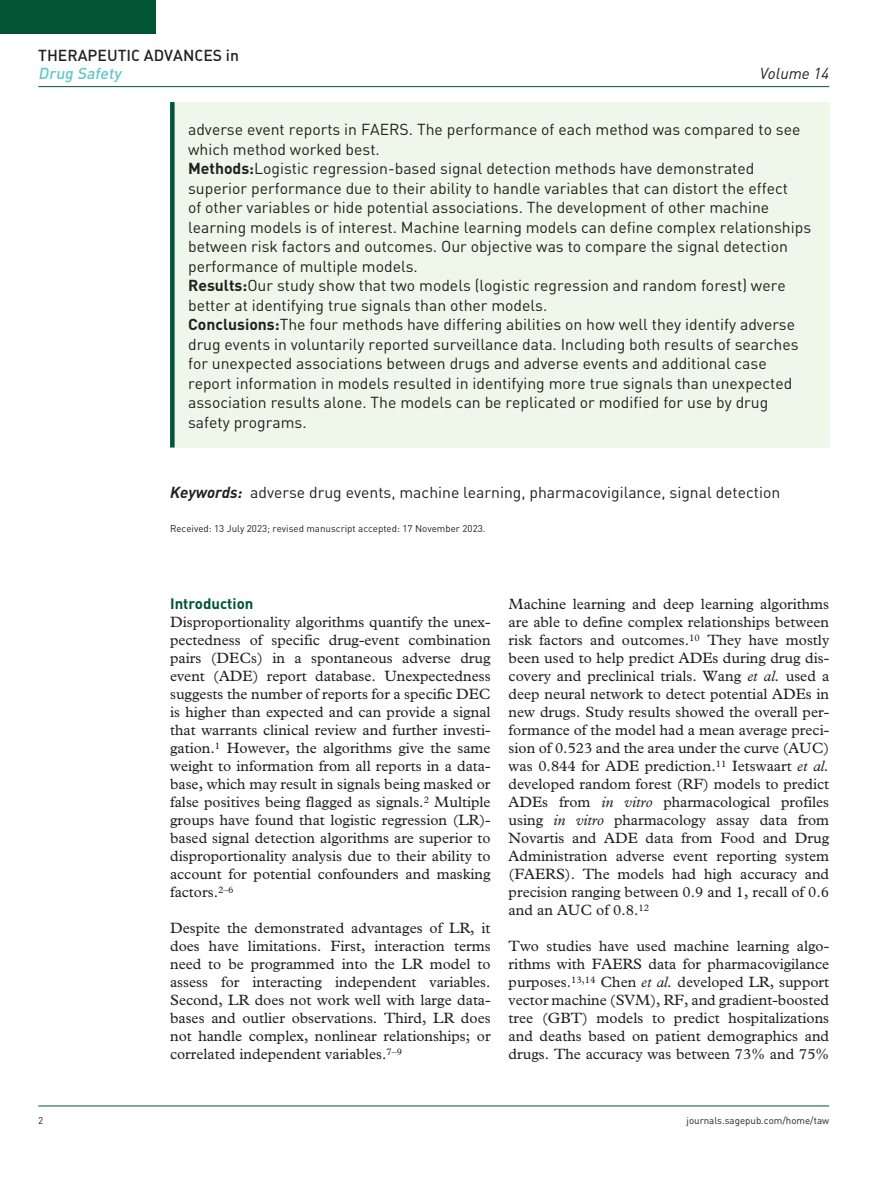
<style>
.page{position:relative;width:893px;height:1191px;background:#fff}
.page>*{position:absolute;margin:0;border:0;box-sizing:border-box;transform-origin:0 0}
.t1{font:15.75px/19.5px "DIN";color:#231f20}
.t2{font:15.75px "DIN Medium Alternate";color:#231f20}
.t3{font:italic 15.75px "DIN Medium Alternate";color:#60c7cc}
.t4{font:italic 15.75px "DIN";color:#231f20}
.t5{font:15px/18px "Plantin Std";color:#231f20;text-align:justify}
.t6{font:700 15px "DIN";color:#015436}
.t7{font:9.75px "DIN";color:#231f20}
.s1{font-weight:700}
.s2{font-weight:700;font-style:italic}
.s3{font-style:italic}
</style>
<div class="page">
<hr style="left:38px;top:1105px;width:791px;height:1px;background:#015436">
<div style="left:0;top:0;width:155px;height:34px;background:#015436"></div>
<hr style="left:38px;top:86px;width:791px;height:1px;background:#015436">
<div style="left:170px;top:102px;width:659px;height:345px;background:#eff7ea"></div>
<div style="left:170px;top:102px;width:5px;height:345px;background:#015436"></div>
<p class="t2" style="left:38px;top:45px;width:202px">THERAPEUTIC ADVANCES IN</p>
<p class="t3" style="left:38px;top:63px;width:84px">Drug Safety</p>
<p class="t4" style="left:760px;top:63px;width:71px">Volume 14</p>
<p class="t1" style="left:188px;top:119px;width:625px">adverse event reports in FAERS. The performance of each method was compared to see which method worked best.<br><span class="s1">Methods:</span>Logistic regression-based signal detection methods have demonstrated superior performance due to their ability to handle variables that can distort the effect<br>of other variables or hide potential associations. The development of other machine learning models is of interest. Machine learning models can define complex relationships between risk factors and outcomes. Our objective was to compare the signal detection performance of multiple models.<br><span class="s1">Results:</span>Our study show that two models (logistic regression and random forest) were better at identifying true signals than other models.<br><span class="s1">Conclusions:</span>The four methods have differing abilities on how well they identify adverse drug events in voluntarily reported surveillance data. Including both results of searches for unexpected associations between drugs and adverse events and additional case report information in models resulted in identifying more true signals than unexpected association results alone. The models can be replicated or modified for use by drug safety programs.</p>
<p class="t1" style="left:170px;top:482px;width:612px"><span class="s2">Keywords:</span> adverse drug events, machine learning, pharmacovigilance, signal detection</p>
<p class="t7" style="left:170px;top:522px;width:317px">Received: 13 July 2023; revised manuscript accepted: 17 November 2023.</p>
<p class="t6" style="left:170px;top:594px;width:85px">Introduction</p>
<p class="t5" style="left:170px;top:613px;width:322px">Disproportionality algorithms quantify the unex&shy;pectedness of specific drug-event combination pairs (DECs) in a spontaneous adverse drug event (ADE) report database. Unexpectedness suggests the number of reports for a specific DEC is higher than expected and can provide a signal that warrants clinical review and further investi&shy;gation.<sup>1</sup> However, the algorithms give the same weight to information from all reports in a data&shy;base, which may result in signals being masked or false positives being flagged as signals.<sup>2</sup> Multiple groups have found that logistic regression (LR)- based signal detection algorithms are superior to disproportionality analysis due to their ability to account for potential confounders and masking factors.<sup>2–6</sup></p>
<p class="t5" style="left:170px;top:919px;width:322px">Despite the demonstrated advantages of LR, it does have limitations. First, interaction terms need to be programmed into the LR model to assess for interacting independent variables.<br>Second, LR does not work well with large data&shy;bases and outlier observations. Third, LR does not handle complex, nonlinear relationships; or correlated independent variables.<sup>7–9</sup></p>
<p class="t5" style="left:509px;top:595px;width:322px">Machine learning and deep learning algorithms are able to define complex relationships between risk factors and outcomes.<sup>10</sup> They have mostly been used to help predict ADEs during drug dis&shy;covery and preclinical trials. Wang <span class="s3">et al.</span> used a deep neural network to detect potential ADEs in new drugs. Study results showed the overall per&shy;formance of the model had a mean average preci&shy;sion of 0.523 and the area under the curve (AUC) was 0.844 for ADE prediction.<sup>11</sup> Ietswaart <span class="s3">et al. </span>developed random forest (RF) models to predict ADEs from <span class="s3">in vitro</span> pharmacological profiles using <span class="s3">in vitro</span> pharmacology assay data from Novartis and ADE data from Food and Drug Administration adverse event reporting system (FAERS). The models had high accuracy and precision ranging between 0.9 and 1, recall of 0.6 and an AUC of 0.8.<sup>12</sup></p>
<p class="t5" style="left:509px;top:937px;width:322px">Two studies have used machine learning algo&shy;rithms with FAERS data for pharmacovigilance purposes.<sup>13,14</sup> Chen <span class="s3">et al.</span> developed LR, support vector machine (SVM), RF, and gradient-boosted tree (GBT) models to predict hospitalizations and deaths based on patient demographics and drugs. The accuracy was between 73% and 75%</p>
<p class="t7" style="left:38px;top:1114px;width:7px">2</p>
<p class="t7" style="left:687px;top:1114px;width:144px">journals.sagepub.com/home/taw</p>
</div>
